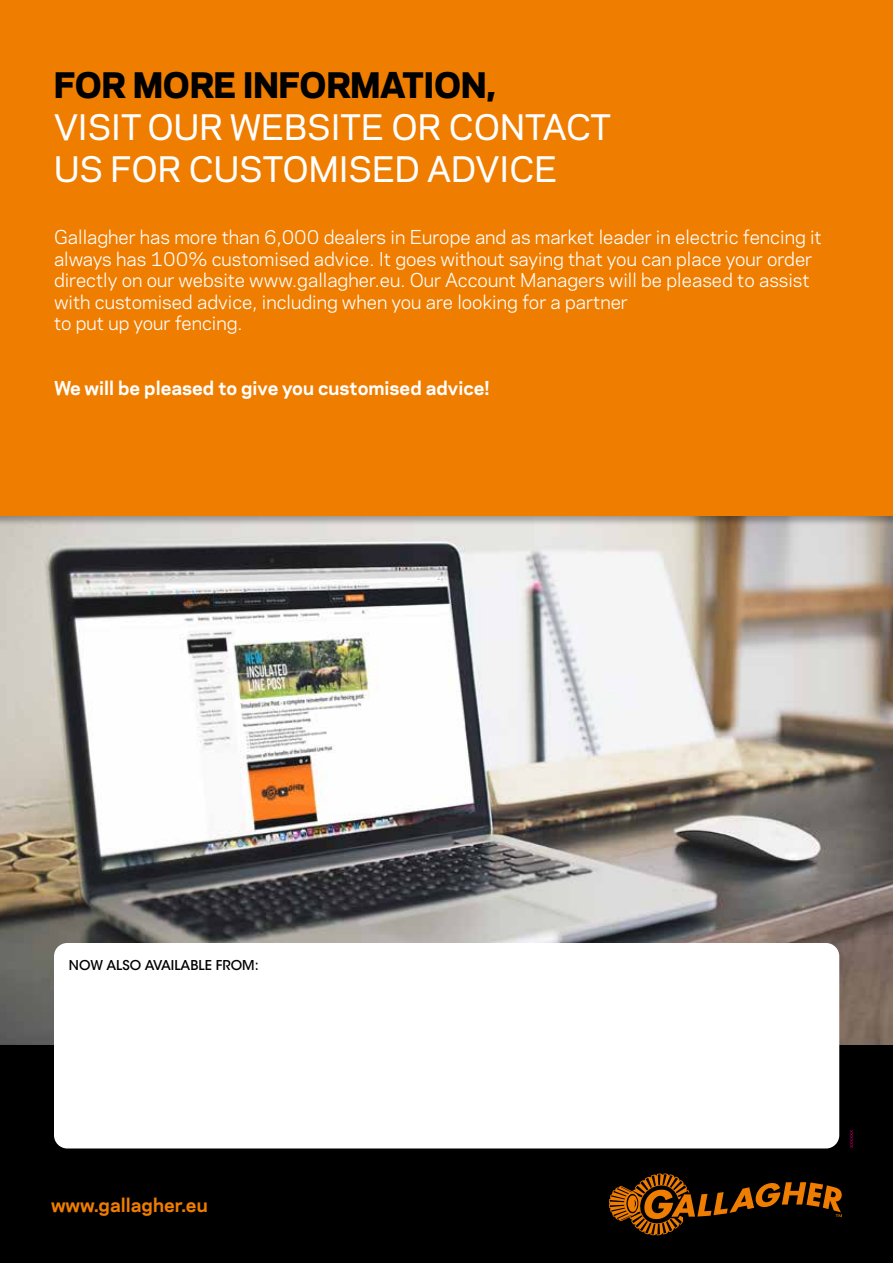
<style>
.page{position:relative;width:893px;height:1263px;background:#fff}
.page>*{position:absolute;margin:0;border:0;box-sizing:border-box;transform-origin:0 0}
.t1{font:500 33px/42px "Galaxie Polaris";color:#fff}
.t2{font:800 33px "Galaxie Polaris";color:#000}
.t3{font:18px/21.6px "Galaxie Polaris";color:#fff}
.t4{font:700 18px "Galaxie Polaris";color:#fff}
.t5{font:700 18px "Galaxie Polaris";color:#ef7d00}
.t6{font:500 13.5px "ITC Avant Garde Std";color:#000}
.t7{font:5.85px "Galaxie Polaris";color:#e6007d}
</style>
<div class="page">
<img style="left:0;top:526px;width:893px;height:519px">
<div style="left:0;top:1046px;width:893px;height:217px;background:#000"></div>
<svg style="left:609px;top:1173px;width:233px;height:62px"></svg>
<div style="left:0;top:0;width:893px;height:516px;background:#ef7d00"></div>
<div style="left:54px;top:943px;width:785px;height:205px;background:#fff;border-radius:13px"></div>
<h1 class="t2" style="left:54px;top:57px;width:444px">FOR MORE INFORMATION,</h1>
<h1 class="t1" style="left:54px;top:104px;width:558px">VISIT OUR WEBSITE OR CONTACT<br>US FOR CUSTOMISED ADVICE</h1>
<p class="t3" style="left:54px;top:225px;width:769px">Gallagher has more than 6,000 dealers in Europe and as market leader in electric fencing it always has 100% customised advice. It goes without saying that you can place your order directly on our website www.gallagher.eu. Our Account Managers will be pleased to assist with customised advice, including when you are looking for a partner<br>to put up your fencing.</p>
<p class="t4" style="left:54px;top:375px;width:437px">We will be pleased to give you customised advice!</p>
<p class="t6" style="left:69px;top:957px;width:191px">NOW ALSO AVAILABLE FROM:</p>
<p class="t5" style="left:51px;top:1191px;width:158px">www.gallagher.eu</p>
<p class="t7" style="left:846px;top:1148px;width:20px;rotate:-90deg">xxxxxx</p>
</div>
